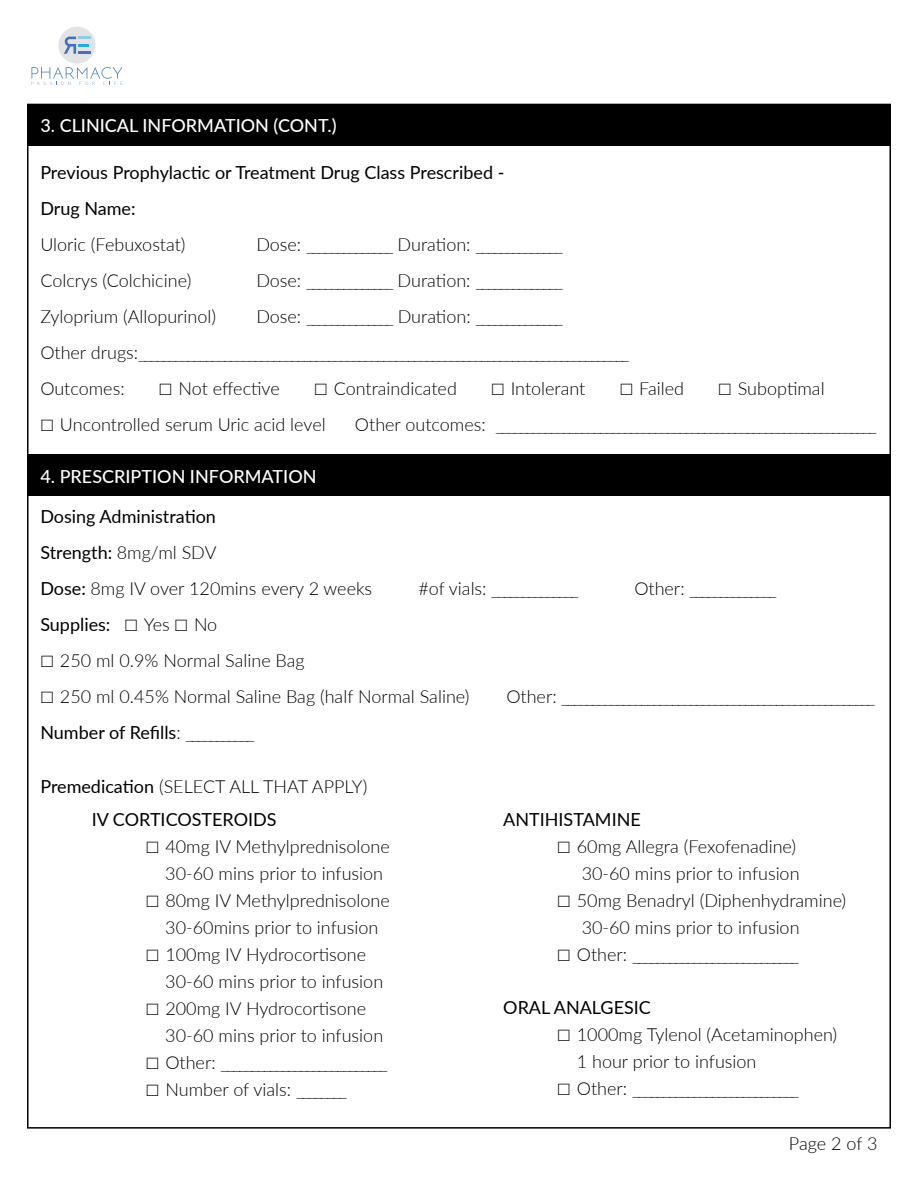
<style>
.page{position:relative;width:918px;height:1188px;background:#fff}
.page>*{position:absolute;margin:0;border:0;box-sizing:border-box;transform-origin:0 0}
.t1{font:300 18px/27px "Lato";color:#000}
.t2{font:18px/36px "Lato";color:#000}
.t3{font:500 18px "Lato";color:#fff}
.s1{font-size:22.5px}
.s2{font-weight:400}
.s3{font-weight:300;font-size:22.5px}
.s4{font-weight:300}
</style>
<div class="page">
<div style="left:58px;top:27px;width:37px;height:37px;background:#e2e3e6;border-radius:50%"></div>
<svg style="left:64px;top:37px;width:26px;height:17px"></svg>
<svg style="left:31px;top:67px;width:92px;height:18px"></svg>
<div style="left:27px;top:455px;width:864px;height:41px;background:#000"></div>
<div style="left:27px;top:104px;width:864px;height:41px;background:#000"></div>
<p class="t3" style="left:40px;top:112px;width:298px">3. CLINICAL INFORMATION (CONT.)</p>
<p class="t2" style="left:40px;top:153px;width:466px">Previous Prophylactic or Treatment Drug Class Prescribed -<br>Drug Name:</p>
<p class="t1" style="left:40px;top:230px;width:147px">Uloric (Febuxostat)</p>
<p class="t1" style="left:256px;top:230px;width:308px">Dose: ______________ Duration: ______________</p>
<p class="t1" style="left:40px;top:266px;width:152px">Colcrys (Colchicine)</p>
<p class="t1" style="left:256px;top:266px;width:308px">Dose: ______________ Duration: ______________</p>
<p class="t1" style="left:40px;top:302px;width:177px">Zyloprium (Allopurinol)</p>
<p class="t1" style="left:40px;top:298px;width:591px;line-height:36px;text-indent:216px">Dose: ______________ Duration: ______________<br>Other drugs:________________________________________________________________________________<br>Outcomes:</p>
<p class="t1" style="left:159px;top:374px;width:122px"><span class="s1">□</span> Not effective</p>
<p class="t1" style="left:314px;top:374px;width:144px"><span class="s1">□</span> Contraindicated</p>
<p class="t1" style="left:491px;top:374px;width:96px"><span class="s1">□</span> Intolerant</p>
<p class="t1" style="left:620px;top:374px;width:66px"><span class="s1">□</span> Failed</p>
<p class="t1" style="left:718px;top:374px;width:108px"><span class="s1">□</span> Suboptimal</p>
<p class="t1" style="left:40px;top:410px;width:287px"><span class="s1">□</span> Uncontrolled serum Uric acid level</p>
<p class="t1" style="left:355px;top:410px;width:523px">Other outcomes: ______________________________________________________________</p>
<p class="t3" style="left:40px;top:463px;width:278px">4. PRESCRIPTION INFORMATION</p>
<p class="t1" style="left:40px;top:498px;width:333px;line-height:36px"><span class="s2">Dosing Administration<br>Strength:</span> 8mg/ml SDV<br><span class="s2">Dose:</span> 8mg IV over 120mins every 2 weeks</p>
<p class="t1" style="left:418px;top:575px;width:162px">#of vials: ______________</p>
<p class="t1" style="left:634px;top:575px;width:144px">Other: ______________</p>
<p class="t2" style="left:40px;top:606px;width:179px">Supplies: <span class="s3">□</span> <span class="s4">Yes</span> <span class="s3">□</span> <span class="s4">No</span></p>
<p class="t1" style="left:40px;top:647px;width:266px"><span class="s1">□</span> 250 ml 0.9% Normal Saline Bag</p>
<p class="t1" style="left:40px;top:683px;width:431px"><span class="s1">□</span> 250 ml 0.45% Normal Saline Bag (half Normal Saline)</p>
<p class="t1" style="left:506px;top:683px;width:371px">Other: ___________________________________________________</p>
<p class="t2" style="left:40px;top:714px;width:216px">Number of Refills<span class="s4">: ___________</span></p>
<p class="t2" style="left:92px;top:770px;width:277px;line-height:32.5px;text-indent:-51px">Premedication <span class="s4">(SELECT ALL THAT APPLY)<br></span>IV CORTICOSTEROIDS</p>
<p class="t1" style="left:165px;top:832px;width:226px;text-indent:-20px"><span class="s1">□</span> 40mg IV Methylprednisolone<br>30-60 mins prior to infusion</p>
<p class="t1" style="left:146px;top:886px;width:246px;text-align:center"><span class="s1">□</span> 80mg IV Methylprednisolone<br>30-60mins prior to infusion</p>
<p class="t1" style="left:165px;top:940px;width:219px;text-indent:-20px"><span class="s1">□</span> 100mg IV Hydrocortisone<br>30-60 mins prior to infusion</p>
<p class="t1" style="left:165px;top:994px;width:219px;text-indent:-20px"><span class="s1">□</span> 200mg IV Hydrocortisone<br>30-60 mins prior to infusion</p>
<p class="t1" style="left:146px;top:1048px;width:244px"><span class="s1">□</span> Other: ___________________________</p>
<p class="t1" style="left:146px;top:1075px;width:203px"><span class="s1">□</span> Number of vials: ________</p>
<p class="t2" style="left:503px;top:801px;width:139px">ANTIHISTAMINE</p>
<p class="t1" style="left:557px;top:832px;width:244px;text-align:right"><span class="s1">□</span> 60mg Allegra (Fexofenadine)<br>30-60 mins prior to infusion</p>
<p class="t1" style="left:582px;top:886px;width:266px;text-indent:-24px"><span class="s1">□</span> 50mg Benadryl (Diphenhydramine)<br>30-60 mins prior to infusion</p>
<p class="t1" style="left:557px;top:940px;width:244px"><span class="s1">□</span> Other: ___________________________</p>
<p class="t2" style="left:503px;top:989px;width:149px">ORAL ANALGESIC</p>
<p class="t1" style="left:577px;top:1020px;width:262px;text-indent:-20px"><span class="s1">□</span> 1000mg Tylenol (Acetaminophen)<br>1 hour prior to infusion</p>
<p class="t1" style="left:557px;top:1074px;width:244px"><span class="s1">□</span> Other: ___________________________</p>
<p class="t1" style="left:789px;top:1129px;width:90px">Page 2 of 3</p>
</div>
